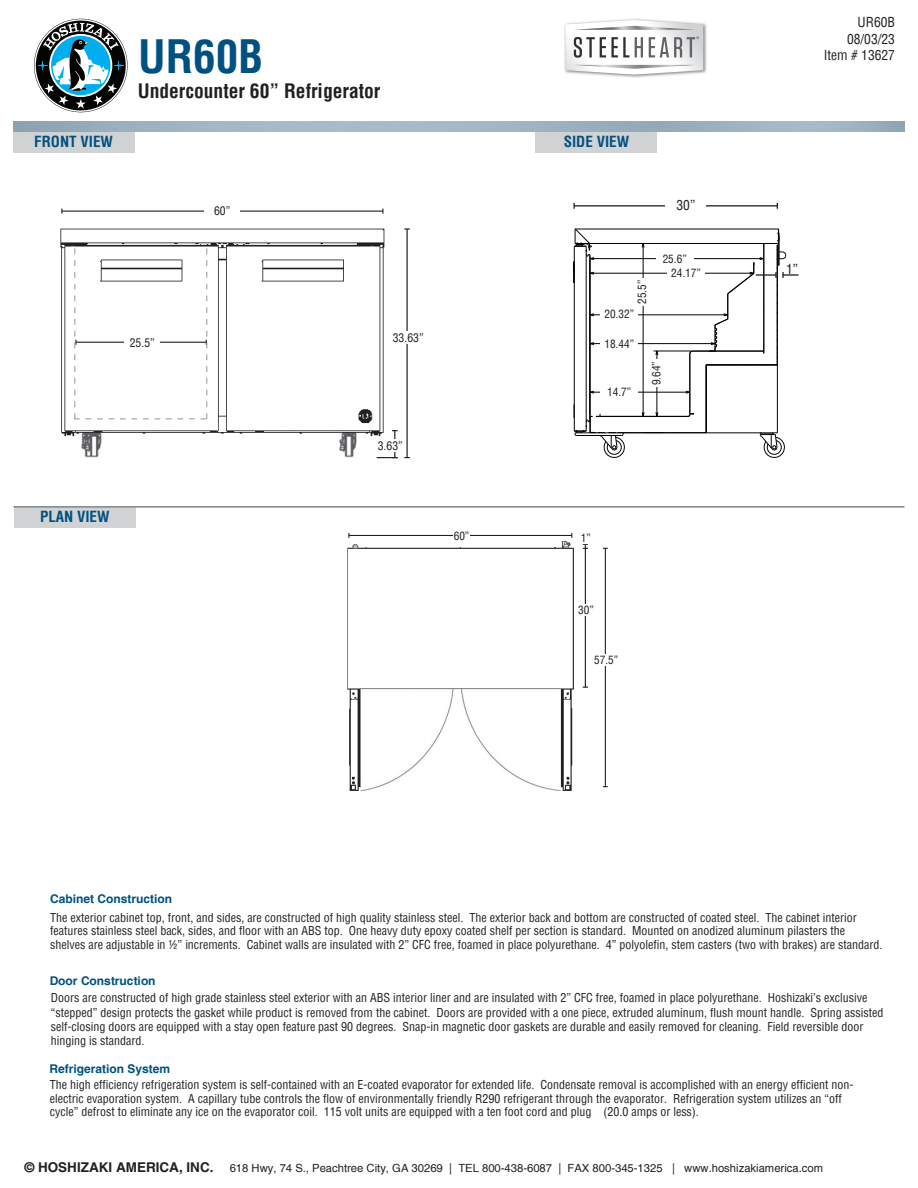
<style>
.page{position:relative;width:918px;height:1188px;background:#fff}
.page>*{position:absolute;margin:0;border:0;box-sizing:border-box;transform-origin:0 0}
.t1{font:700 condensed 45px "Helvetica";color:#015180}
.t2{font:700 condensed 19.5px "Helvetica";color:#231f20}
.t3{font:700 condensed 15px "Helvetica";color:#015180}
.t4{font:condensed 13.5px/16.2px "Helvetica";color:#231f20;text-align:right}
.t5{font:condensed 12px/13.5px "Helvetica";color:#231f20}
.t6{font:700 12px "Helvetica";color:#015180}
.t7{font:condensed 11.7px "Helvetica";color:#231f20}
.t8{font:11.25px "Helvetica";color:#231f20}
.t9{font:condensed 11.25px/14.5px "Helvetica";color:#231f20}
.t10{font:8.25px "Myriad Pro";color:#636366}
.s1{font-weight:700;font-size:13.5px}
</style>
<div class="page">
<div style="left:536px;top:132px;width:121px;height:21px;background:#d1d2d4"></div>
<div style="left:13px;top:132px;width:122px;height:21px;background:#d1d2d4"></div>
<div style="left:14px;top:508px;width:122px;height:20px;background:#d1d2d4"></div>
<hr style="left:14px;top:506px;width:890px;height:2px;background:#808285">
<img style="left:564px;top:18px;width:143px;height:60px">
<svg style="left:565px;top:20px;width:138px;height:55px"></svg>
<img style="left:60px;top:228px;width:326px;height:231px">
<hr style="left:62px;top:211px;width:321px;height:1px;background:#231f20">
<div style="left:205px;top:204px;width:35px;height:13px;background:#fff"></div>
<hr style="left:406px;top:229px;width:2px;height:229px;background:#231f20">
<svg style="left:404px;top:228px;width:6px;height:2px"></svg>
<div style="left:391px;top:331px;width:34px;height:13px;background:#fff"></div>
<svg style="left:377px;top:430px;width:21px;height:28px"></svg>
<div style="left:378px;top:439px;width:25px;height:13px;background:#fff"></div>
<svg style="left:74px;top:248px;width:133px;height:171px"></svg>
<img style="left:347px;top:541px;width:227px;height:250px">
<hr style="left:585px;top:548px;width:1px;height:139px;background:#231f20">
<hr style="left:605px;top:548px;width:1px;height:239px;background:#231f20">
<div style="left:591px;top:654px;width:31px;height:12px;background:#fff"></div>
<svg style="left:583px;top:544px;width:5px;height:5px"></svg>
<hr style="left:349px;top:535px;width:223px;height:1px;background:#231f20">
<div style="left:453px;top:530px;width:17px;height:12px;background:#fff"></div>
<div style="left:577px;top:604px;width:18px;height:12px;background:#fff"></div>
<svg style="left:34px;top:19px;width:94px;height:93px"></svg>
<hr style="left:575px;top:433px;width:131px;height:1px;background:#040503">
<hr style="left:707px;top:433px;width:70px;height:1px;background:#040503">
<hr style="left:618px;top:432px;width:88px;height:1px;background:#040503">
<hr style="left:574px;top:246px;width:1px;height:185px;background:#040503">
<hr style="left:706px;top:365px;width:71px;height:1px;background:#040503">
<hr style="left:706px;top:364px;width:66px;height:1px;background:#040503">
<hr style="left:586px;top:246px;width:1px;height:185px;background:#040503">
<hr style="left:693px;top:351px;width:71px;height:1px;background:#040503">
<hr style="left:585px;top:243px;width:193px;height:1px;background:#040503">
<hr style="left:706px;top:365px;width:1px;height:68px;background:#040503">
<hr style="left:763px;top:243px;width:1px;height:110px;background:#040503">
<hr style="left:764px;top:243px;width:1px;height:110px;background:#040503">
<hr style="left:777px;top:256px;width:1px;height:109px;background:#040503">
<hr style="left:777px;top:365px;width:1px;height:68px;background:#040503">
<svg style="left:760px;top:432px;width:25px;height:26px"></svg>
<hr style="left:575px;top:229px;width:203px;height:1px;background:#040503">
<svg style="left:573px;top:229px;width:21px;height:54px"></svg>
<hr style="left:590px;top:255px;width:1px;height:160px;background:#040503">
<hr style="left:590px;top:343px;width:125px;height:1px;background:#040503">
<hr style="left:590px;top:315px;width:138px;height:1px;background:#040503">
<hr style="left:643px;top:243px;width:1px;height:173px;background:#040503">
<hr style="left:590px;top:273px;width:164px;height:1px;background:#040503">
<hr style="left:590px;top:258px;width:174px;height:1px;background:#040503">
<svg style="left:574px;top:342px;width:121px;height:116px"></svg>
<svg style="left:709px;top:254px;width:56px;height:100px"></svg>
<svg style="left:772px;top:364px;width:6px;height:2px"></svg>
<hr style="left:574px;top:205px;width:203px;height:2px;background:#231f20">
<svg style="left:573px;top:203px;width:2px;height:6px"></svg>
<div style="left:666px;top:198px;width:40px;height:14px;background:#fff"></div>
<hr style="left:756px;top:274px;width:20px;height:2px;background:#231f20">
<svg style="left:775px;top:229px;width:24px;height:49px"></svg>
<div style="left:656px;top:253px;width:37px;height:11px;background:#fff"></div>
<div style="left:667px;top:268px;width:38px;height:11px;background:#fff"></div>
<div style="left:601px;top:309px;width:37px;height:11px;background:#fff"></div>
<div style="left:601px;top:340px;width:37px;height:8px;background:#fff"></div>
<div style="left:601px;top:388px;width:37px;height:8px;background:#fff"></div>
<div style="left:651px;top:360px;width:11px;height:27px;background:#fff"></div>
<div style="left:636px;top:278px;width:11px;height:28px;background:#fff"></div>
<h1 class="t1" style="left:138px;top:27px;width:127px">UR60B</h1>
<h2 class="t2" style="left:138px;top:78px;width:244px">Undercounter 60” Refrigerator</h2>
<p class="t3" style="left:34px;top:131px;width:80px">FRONT VIEW</p>
<p class="t3" style="left:564px;top:131px;width:67px">SIDE VIEW</p>
<p class="t10" style="left:696px;top:35px;width:5px">®</p>
<p class="t7" style="left:214px;top:203px;width:18px">60”</p>
<p class="t4" style="left:677px;top:197px;width:20px">30”</p>
<p class="t9" style="left:634px;top:304px;width:26px;rotate:-90deg">25.5”</p>
<p class="t9" style="left:671px;top:251px;width:31px;text-indent:-8px">25.6”<br>24.17”</p>
<p class="t7" style="left:130px;top:335px;width:27px">25.5”</p>
<p class="t3" style="left:40px;top:507px;width:71px">PLAN VIEW</p>
<p class="t7" style="left:393px;top:330px;width:32px">33.63”</p>
<p class="t7" style="left:378px;top:438px;width:27px">3.63”</p>
<p class="t9" style="left:604px;top:307px;width:31px">20.32”</p>
<p class="t9" style="left:604px;top:336px;width:31px">18.44”</p>
<p class="t9" style="left:607px;top:384px;width:26px">14.7”</p>
<p class="t9" style="left:649px;top:385px;width:26px;rotate:-90deg">9.64”</p>
<p class="t9" style="left:454px;top:529px;width:17px">60”</p>
<p class="t9" style="left:581px;top:531px;width:12px">1”</p>
<p class="t9" style="left:578px;top:603px;width:17px">30”</p>
<p class="t9" style="left:594px;top:652px;width:26px">57.5”</p>
<p class="t4" style="left:847px;top:14px;width:50px">UR60B<br>08/03/23</p>
<p class="t4" style="left:824px;top:47px;width:73px">Item # 13627</p>
<p class="t4" style="left:786px;top:260px;width:14px">1”</p>
<p class="t6" style="left:50px;top:892px;width:124px">Cabinet Construction</p>
<p class="t5" style="left:50px;top:910px;width:834px">The exterior cabinet top, front, and sides, are constructed of high quality stainless steel. The exterior back and bottom are constructed of coated steel. The cabinet interior features stainless steel back, sides, and floor with an ABS top. One heavy duty epoxy coated shelf per section is standard. Mounted on anodized aluminum pilasters the shelves are adjustable in ½” increments. Cabinet walls are insulated with 2” CFC free, foamed in place polyurethane. 4” polyolefin, stem casters (two with brakes) are standard.</p>
<p class="t6" style="left:50px;top:973px;width:107px">Door Construction</p>
<p class="t5" style="left:51px;top:991px;width:834px;line-height:14.2px">Doors are constructed of high grade stainless steel exterior with an ABS interior liner and are insulated with 2” CFC free, foamed in place polyurethane. Hoshizaki’s exclusive “stepped” design protects the gasket while product is removed from the cabinet. Doors are provided with a one piece, extruded aluminum, flush mount handle. Spring assisted self-closing doors are equipped with a stay open feature past 90 degrees. Snap-in magnetic door gaskets are durable and easily removed for cleaning. Field reversible door hinging is standard.</p>
<p class="t6" style="left:50px;top:1061px;width:122px">Refrigeration System</p>
<p class="t5" style="left:50px;top:1078px;width:805px">The high efficiency refrigeration system is self-contained with an E-coated evaporator for extended life. Condensate removal is accomplished with an energy efficient non&shy;electric evaporation system. A capillary tube controls the flow of environmentally friendly R290 refrigerant through the evaporator. Refrigeration system utilizes an “off cycle” defrost to eliminate any ice on the evaporator coil. 115 volt units are equipped with a ten foot cord and plug (20.0 amps or less).</p>
<p class="t8" style="left:24px;top:1161px;width:800px"><span class="s1">© HOSHIZAKI AMERICA, INC.</span> 618 Hwy, 74 S., Peachtree City, GA 30269 | TEL 800-438-6087 | FAX 800-345-1325 | www.hoshizakiamerica.com</p>
</div>
